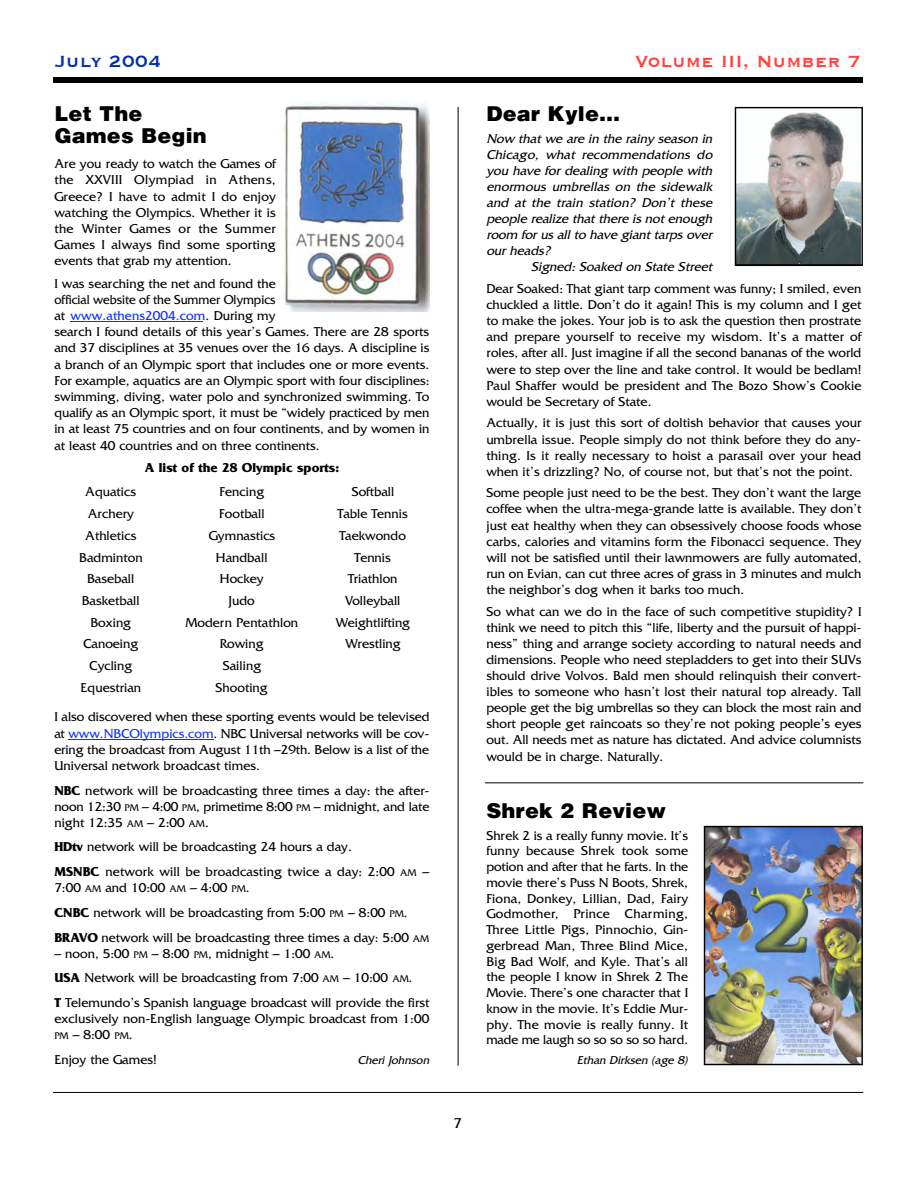
<style>
.page{position:relative;width:918px;height:1188px;background:#fff}
.page>*{position:absolute;margin:0;border:0;box-sizing:border-box;transform-origin:0 0}
.t1{font:900 21px/21.3px "Helvetica";color:#000}
.t2{font:700 21px "Copperplate Gothic BT";color:#ff443f}
.t3{font:700 21px "Copperplate Gothic BT";color:#0230a8}
.t4{font:15px "Friz Quadrata";color:#000}
.t5{font:13.5px/16.2px "Friz Quadrata";color:#000;text-align:justify}
.t6{font:italic 13.5px/16px "Friz Quadrata";color:#000}
.t7{font:700 13.5px "Friz Quadrata";color:#000}
.t8{font:italic 12px "Friz Quadrata";color:#000}
.s1{color:#0a31ff}
.s2{font-weight:700}
.s3{font-size:10.05px}
</style>
<div class="page">
<hr style="left:53px;top:1092px;width:810px;height:1px;background:#000">
<div style="left:53px;top:77px;width:810px;height:6px;background:#000"></div>
<hr style="left:458px;top:107px;width:1px;height:959px;background:#000">
<hr style="left:71px;top:321px;width:132px;height:1px;background:#0a31ff">
<hr style="left:68px;top:739px;width:145px;height:1px;background:#0a31ff">
<svg style="left:735px;top:107px;width:128px;height:159px"></svg>
<hr style="left:485px;top:783px;width:378px;height:1px;background:#000">
<img style="left:283px;top:102px;width:147px;height:210px">
<img style="left:704px;top:826px;width:159px;height:239px">
<h1 class="t3" style="left:54px;top:50px;width:109px">July 2004</h1>
<h1 class="t2" style="left:635px;top:50px;width:228px">Volume III, Number 7</h1>
<h1 class="t1" style="left:54px;top:102px;width:154px">Let The<br>Games Begin</h1>
<p class="t5" style="left:54px;top:157px;width:223px">Are you ready to watch the Games of the XXVIII Olympiad in Athens, Greece? I have to admit I do enjoy watching the Olympics. Whether it is the Winter Games or the Summer Games I always find some sporting events that grab my attention.</p>
<p class="t5" style="left:54px;top:276px;width:377px;text-align:left">I was searching the net and found the<br>official website of the Summer Olympics<br>at <span class="s1">www.athens2004.com</span>. During my<br>search I found details of this year’s Games. There are 28 sports and 37 disciplines at 35 venues over the 16 days. A discipline is a branch of an Olympic sport that includes one or more events.<br>For example, aquatics are an Olympic sport with four disciplines: swimming, diving, water polo and synchronized swimming. To qualify as an Olympic sport, it must be “widely practiced by men in at least 75 countries and on four continents, and by women in at least 40 countries and on three continents.</p>
<p class="t7" style="left:145px;top:463px;width:196px">A list of the 28 Olympic sports:</p>
<p class="t5" style="left:79px;top:482px;width:65px;line-height:21.8px;text-align:center">Aquatics<br>Archery<br>Athletics<br>Badminton<br>Baseball<br>Basketball<br>Boxing<br>Canoeing<br>Cycling<br>Equestrian</p>
<p class="t5" style="left:185px;top:482px;width:114px;line-height:21.8px;text-align:center">Fencing<br>Football<br>Gymnastics<br>Handball<br>Hockey<br>Judo<br>Modern Pentathlon<br>Rowing<br>Sailing<br>Shooting</p>
<p class="t5" style="left:336px;top:482px;width:76px;line-height:21.8px;text-align:center">Softball<br>Table Tennis<br>Taekwondo<br>Tennis<br>Triathlon<br>Volleyball<br>Weightlifting<br>Wrestling</p>
<p class="t5" style="left:54px;top:710px;width:377px">I also discovered when these sporting events would be televised at <span class="s1">www.NBCOlympics.com</span>. NBC Universal networks will be cov&shy;ering the broadcast from August 11th –29th. Below is a list of the Universal network broadcast times.</p>
<p class="t5" style="left:54px;top:783px;width:377px"><span class="s2">NBC</span> network will be broadcasting three times a day: the after&shy;noon 12:30 <span class="s3">PM</span> – 4:00 <span class="s3">PM</span>, primetime 8:00 <span class="s3">PM</span> – midnight, and late night 12:35 <span class="s3">AM</span> – 2:00 <span class="s3">AM</span>.</p>
<p class="t5" style="left:54px;top:836px;width:377px;line-height:24.9px"><span class="s2">HDtv</span> network will be broadcasting 24 hours a day.<br><span class="s2">MSNBC</span> network will be broadcasting twice a day: 2:00 <span class="s3">AM</span> –</p>
<p class="t5" style="left:54px;top:877px;width:376px;line-height:24.6px;text-align:left">7:00 <span class="s3">AM</span> and 10:00 <span class="s3">AM</span> – 4:00 <span class="s3">PM</span>.<br><span class="s2">CNBC</span> network will be broadcasting from 5:00 <span class="s3">PM</span> – 8:00 <span class="s3">PM</span>.<br><span class="s2">BRAVO</span> network will be broadcasting three times a day: 5:00 <span class="s3">AM</span></p>
<p class="t5" style="left:54px;top:943px;width:377px;line-height:24.5px;text-align:left">– noon, 5:00 <span class="s3">PM</span> – 8:00 <span class="s3">PM</span>, midnight – 1:00 <span class="s3">AM</span>.<br><span class="s2">USA</span> Network will be broadcasting from 7:00 <span class="s3">AM</span> – 10:00 <span class="s3">AM</span>.<br><span class="s2">T</span> Telemundo’s Spanish language broadcast will provide the first</p>
<p class="t5" style="left:54px;top:1012px;width:376px">exclusively non-English language Olympic broadcast from 1:00<br><span class="s3">PM</span> – 8:00 <span class="s3">PM</span>.</p>
<p class="t5" style="left:54px;top:1053px;width:104px">Enjoy the Games!</p>
<p class="t8" style="left:358px;top:1056px;width:75px">Cheri Johnson</p>
<p class="t4" style="left:454px;top:1118px;width:10px">7</p>
<h1 class="t1" style="left:486px;top:102px;width:135px">Dear Kyle…</h1>
<p class="t6" style="left:486px;top:131px;width:230px">Now that we are in the rainy season in Chicago, what recommendations do you have for dealing with people with enormous umbrellas on the sidewalk and at the train station? Don’t these people realize that there is not enough room for us all to have giant tarps over our heads?</p>
<p class="t6" style="left:531px;top:260px;width:185px">Signed: Soaked on State Street</p>
<p class="t5" style="left:486px;top:282px;width:377px">Dear Soaked: That giant tarp comment was funny; I smiled, even chuckled a little. Don’t do it again! This is my column and I get to make the jokes. Your job is to ask the question then prostrate and prepare yourself to receive my wisdom. It’s a matter of roles, after all. Just imagine if all the second bananas of the world were to step over the line and take control. It would be bedlam!<br>Paul Shaffer would be president and The Bozo Show’s Cookie would be Secretary of State.</p>
<p class="t5" style="left:486px;top:416px;width:377px">Actually, it is just this sort of doltish behavior that causes your umbrella issue. People simply do not think before they do any&shy;thing. Is it really necessary to hoist a parasail over your head when it’s drizzling? No, of course not, but that’s not the point.</p>
<p class="t5" style="left:486px;top:486px;width:377px">Some people just need to be the best. They don’t want the large coffee when the ultra-mega-grande latte is available. They don’t just eat healthy when they can obsessively choose foods whose carbs, calories and vitamins form the Fibonacci sequence. They will not be satisfied until their lawnmowers are fully automated, run on Evian, can cut three acres of grass in 3 minutes and mulch the neighbor’s dog when it barks too much.</p>
<p class="t5" style="left:486px;top:604px;width:377px">So what can we do in the face of such competitive stupidity? I think we need to pitch this “life, liberty and the pursuit of happi&shy;ness” thing and arrange society according to natural needs and dimensions. People who need stepladders to get into their SUVs should drive Volvos. Bald men should relinquish their convert&shy;ibles to someone who hasn’t lost their natural top already. Tall people get the big umbrellas so they can block the most rain and short people get raincoats so they’re not poking people’s eyes out. All needs met as nature has dictated. And advice columnists would be in charge. Naturally.</p>
<h1 class="t1" style="left:486px;top:799px;width:181px">Shrek 2 Review</h1>
<p class="t5" style="left:486px;top:829px;width:203px;line-height:15.8px">Shrek 2 is a really funny movie. It’s funny because Shrek took some potion and after that he farts. In the movie there’s Puss N Boots, Shrek, Fiona, Donkey, Lillian, Dad, Fairy G o d m o th e r, Prince Charm in g , Three Little Pigs, Pinnochio, Gin&shy;gerbread Man, Three Blind Mice, Big Bad Wolf, and Kyle. That’s all the people I know in Shrek 2 The Movie. There’s one character that I know in the movie. It’s Eddie Mur&shy;phy. The movie is really funny. It made me laugh so so so so so hard.</p>
<p class="t8" style="left:577px;top:1056px;width:115px">Ethan Dirksen (age 8)</p>
</div>
